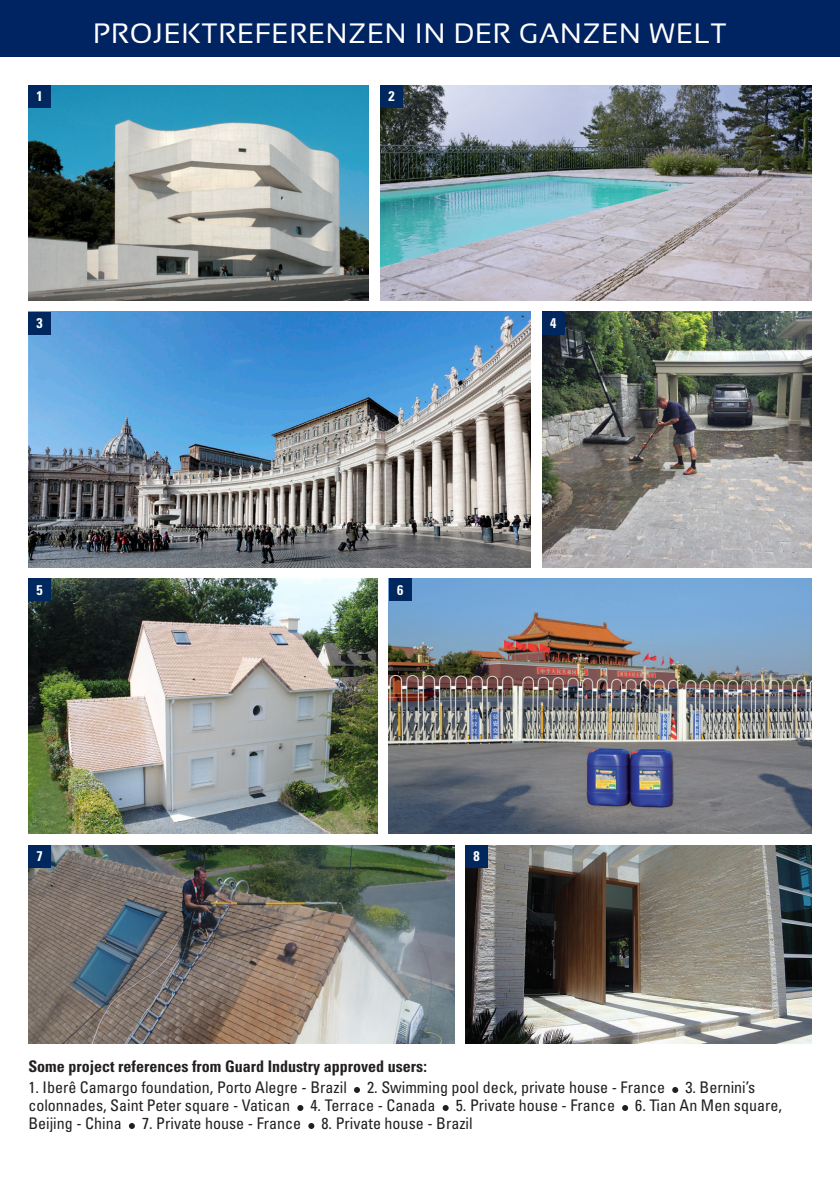
<style>
.page{position:relative;width:840px;height:1191px;background:#fff}
.page>*{position:absolute;margin:0;border:0;box-sizing:border-box;transform-origin:0 0}
.check_noir{font:28px "Sansation";letter-spacing:.03em;color:#fff}
.t1{font:condensed 16px "Univers LT Std";color:#231f20}
.t2{font:700 condensed 16px "Univers LT Std";color:#231f20}
.check_noir-2{font:700 condensed 14px "Univers LT Std";color:#fff}
</style>
<div class="page">
<svg style="left:354px;top:1087px;width:6px;height:6px"></svg>
<svg style="left:672px;top:1087px;width:5px;height:6px"></svg>
<svg style="left:297px;top:1105px;width:6px;height:6px"></svg>
<svg style="left:442px;top:1105px;width:6px;height:6px"></svg>
<svg style="left:622px;top:1105px;width:5px;height:6px"></svg>
<svg style="left:129px;top:1123px;width:6px;height:6px"></svg>
<svg style="left:308px;top:1123px;width:6px;height:6px"></svg>
<img style="left:28px;top:578px;width:349px;height:255px">
<div style="left:28px;top:578px;width:23px;height:23px;background:#00275e"></div>
<img style="left:388px;top:578px;width:423px;height:255px">
<div style="left:388px;top:578px;width:23px;height:23px;background:#00275e"></div>
<img style="left:465px;top:845px;width:346px;height:198px">
<div style="left:465px;top:845px;width:23px;height:22px;background:#00275e"></div>
<img style="left:542px;top:312px;width:269px;height:255px">
<div style="left:541px;top:312px;width:23px;height:22px;background:#00275e"></div>
<img style="left:28px;top:312px;width:502px;height:255px">
<div style="left:28px;top:312px;width:23px;height:22px;background:#00275e"></div>
<img style="left:28px;top:85px;width:341px;height:215px">
<div style="left:28px;top:85px;width:23px;height:23px;background:#00275e"></div>
<img style="left:380px;top:85px;width:431px;height:215px">
<div style="left:380px;top:85px;width:23px;height:23px;background:#00275e"></div>
<img style="left:28px;top:845px;width:426px;height:198px">
<div style="left:28px;top:845px;width:23px;height:22px;background:#00275e"></div>
<div style="left:0;top:0;width:839px;height:57px;background:#002361"></div>
<p class="check_noir" style="left:93px;top:18px;width:634px">PROJEKTREFERENZEN IN DER GANZEN WELT</p>
<p class="check_noir-2" style="left:37px;top:88px;width:8px">1</p>
<p class="check_noir-2" style="left:388px;top:88px;width:8px">2</p>
<p class="check_noir-2" style="left:37px;top:315px;width:8px">3</p>
<p class="check_noir-2" style="left:550px;top:315px;width:8px">4</p>
<p class="check_noir-2" style="left:37px;top:581px;width:8px">5</p>
<p class="check_noir-2" style="left:397px;top:581px;width:8px">6</p>
<p class="check_noir-2" style="left:37px;top:848px;width:8px">7</p>
<p class="check_noir-2" style="left:473px;top:848px;width:8px">8</p>
<p class="t2" style="left:28px;top:1056px;width:400px">Some project references from Guard Industry approved users:</p>
<p class="t1" style="left:28px;top:1077px;width:320px">1. Iberê Camargo foundation, Porto Alegre - Brazil</p>
<p class="t1" style="left:367px;top:1077px;width:299px">2. Swimming pool deck, private house - France</p>
<p class="t1" style="left:685px;top:1077px;width:71px">3. Bernini’s</p>
<p class="t1" style="left:28px;top:1095px;width:263px">colonnades, Saint Peter square - Vatican</p>
<p class="t1" style="left:310px;top:1095px;width:126px">4. Terrace - Canada</p>
<p class="t1" style="left:455px;top:1095px;width:161px">5. Private house - France</p>
<p class="t1" style="left:635px;top:1095px;width:148px">6. Tian An Men square,</p>
<p class="t1" style="left:28px;top:1113px;width:95px">Beijing - China</p>
<p class="t1" style="left:142px;top:1113px;width:161px">7. Private house - France</p>
<p class="t1" style="left:321px;top:1113px;width:153px">8. Private house - Brazil</p>
</div>
